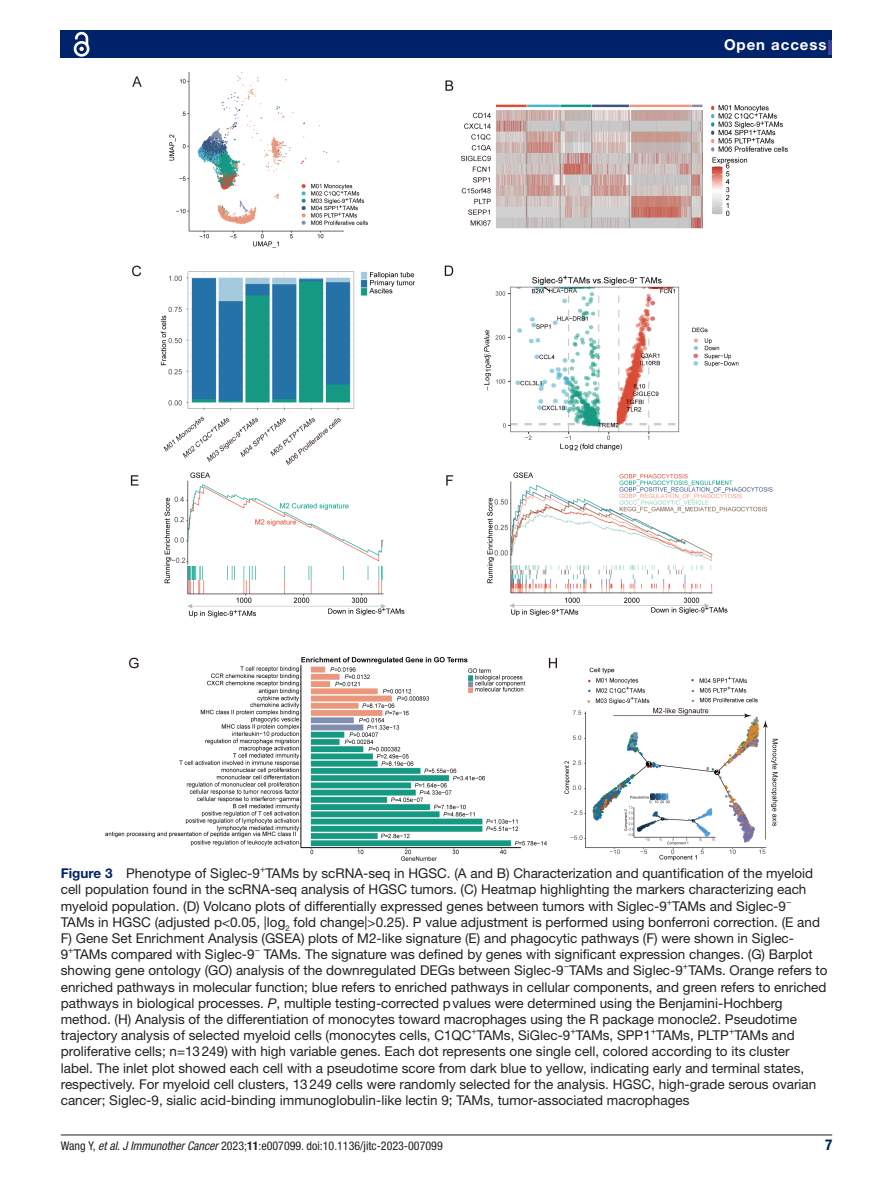
<style>
.page{position:relative;width:893px;height:1191px;background:#fff}
.page>*{position:absolute;margin:0;border:0;box-sizing:border-box;transform-origin:0 0}
.t1{font:700 15px "Helvetica Neue LT Std";letter-spacing:.065em;color:#fff}
.t2{font:700 condensed 15px "Helvetica Neue LT Std";color:#00226b}
.t3{font:13.5px/16.2px "Helvetica Neue LT Std";color:#231f20}
.t4{font:condensed 12px "Helvetica Neue LT Std";color:#231f20}
.t5{font:9px "Helvetica Neue LT Std";color:#231f20}
.s1{font-weight:700;color:#00226b}
.s2{font-style:italic}
.s3{font-weight:700}
</style>
<div class="page">
<hr style="left:61px;top:1134px;width:771px;height:1px;background:#231f20">
<div style="left:61px;top:31px;width:771px;height:27px;background:#00226b"></div>
<hr style="left:828px;top:40px;width:4px;height:15px;background:#414099">
<svg style="left:73px;top:31px;width:17px;height:26px"></svg>
<img style="left:106px;top:73px;width:681px;height:787px">
<p class="t1" style="left:724px;top:35px;width:104px">Open access</p>
<p class="t5" style="left:260px;top:863px;width:7px">+</p>
<p class="t3" style="left:61px;top:881px;width:747px">cell population found in the scRNA-seq analysis of HGSC tumors. (C) Heatmap highlighting the markers characterizing each myeloid population. (D) Volcano plots of differentially expressed genes between tumors with Siglec-9 TAMs and Siglec-9</p>
<p class="t3" style="left:61px;top:865px;width:754px"><span class="s1">Figure 3</span> Phenotype of Siglec-9 TAMs by scRNA-seq in HGSC. (A and B) Characterization and quantification of the myeloid</p>
<p class="t5" style="left:667px;top:896px;width:7px">+</p>
<p class="t5" style="left:786px;top:896px;width:7px">−</p>
<p class="t3" style="left:61px;top:913px;width:761px">TAMs in HGSC (adjusted p&lt;0.05, |log<sub>2</sub> fold change|&gt;0.25). P value adjustment is performed using bonferroni correction. (E and<br>F) Gene Set Enrichment Analysis (GSEA) plots of M2-like signature (E) and phagocytic pathways (F) were shown in Siglec-<br>9 TAMs compared with Siglec-9</p>
<p class="t5" style="left:68px;top:944px;width:7px">+</p>
<p class="t5" style="left:255px;top:944px;width:7px">−</p>
<p class="t3" style="left:61px;top:946px;width:768px;text-indent:203px">TAMs. The signature was defined by genes with significant expression changes. (G) Barplot showing gene ontology (GO) analysis of the downregulated DEGs between Siglec-9 TAMs and Siglec-9 TAMs. Orange refers to</p>
<p class="t5" style="left:564px;top:960px;width:7px">−</p>
<p class="t5" style="left:683px;top:960px;width:7px">+</p>
<p class="t3" style="left:61px;top:978px;width:767px">enriched pathways in molecular function; blue refers to enriched pathways in cellular components, and green refers to enriched pathways in biological processes. <span class="s2">P</span>, multiple testing-corrected pvalues were determined using the Benjamini-Hochberg method. (H) Analysis of the differentiation of monocytes toward macrophages using the R package monocle2. Pseudotime trajectory analysis of selected myeloid cells (monocytes cells, C1QC<sup>+</sup>TAMs, SiGlec-9<sup>+</sup>TAMs, SPP1<sup>+</sup>TAMs, PLTP<sup>+</sup>TAMs and proliferative cells; n=13249) with high variable genes. Each dot represents one single cell, colored according to its cluster<br>label. The inlet plot showed each cell with a pseudotime score from dark blue to yellow, indicating early and terminal states, respectively. For myeloid cell clusters, 13249 cells were randomly selected for the analysis. HGSC, high-grade serous ovarian cancer; Siglec-9, sialic acid-binding immunoglobulin-like lectin 9; TAMs, tumor-associated macrophages</p>
<p class="t4" style="left:61px;top:1138px;width:383px">Wang Y, <span class="s2">et al</span>. <span class="s2">J Immunother Cancer</span> 2023;<span class="s3">11</span>:e007099. doi:10.1136/jitc-2023-007099</p>
<p class="t2" style="left:825px;top:1135px;width:9px">7</p>
</div>
